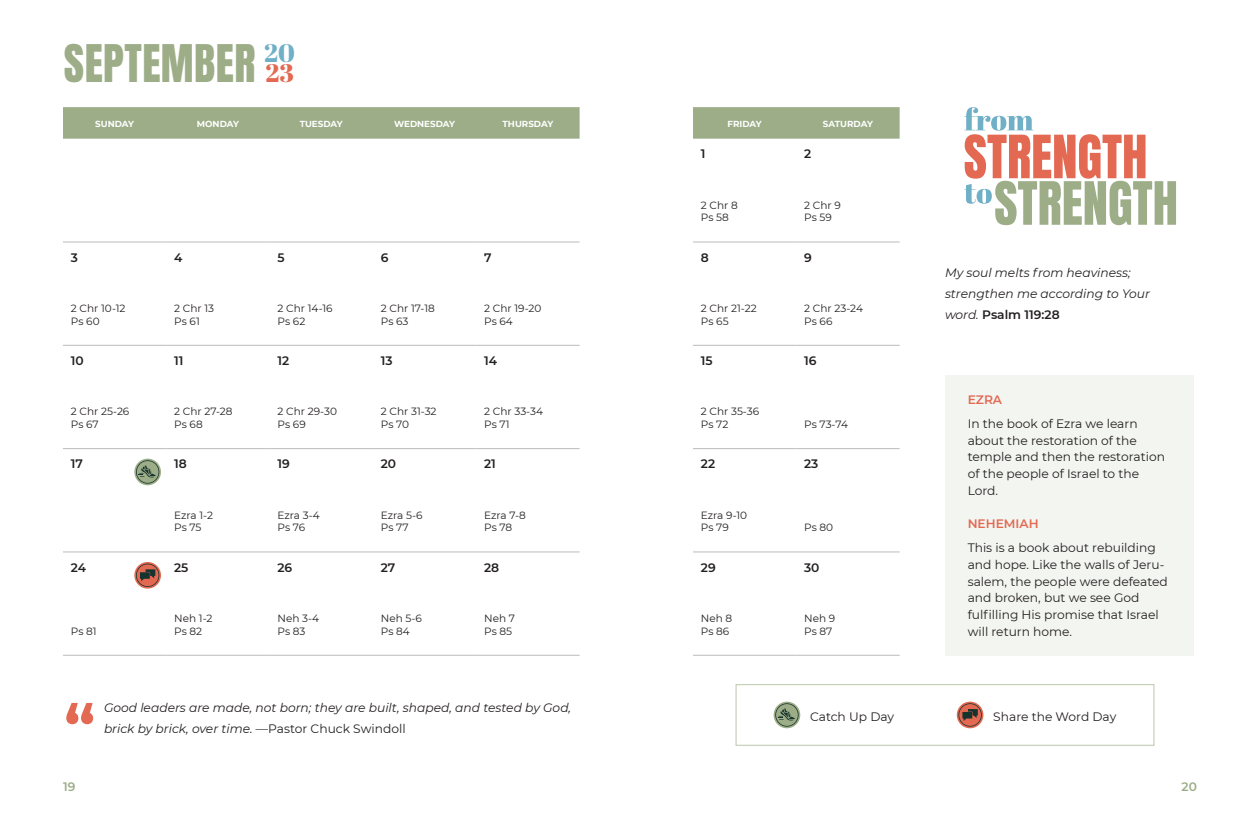
<style>
.page{position:relative;width:1260px;height:819px;background:#fff}
.page>*{position:absolute;margin:0;border:0;box-sizing:border-box;transform-origin:0 0}
.t1{font:700 62.65px "Montserrat";color:#e36952}
.t2{font:44.1px "Anton";letter-spacing:.01em;color:#9cad87}
.t3{font:25.2px "Abril Fatface";color:#70b0c7}
.t4{font:25.2px "Abril Fatface";color:#e36952}
.t5{font:12.25px/16.6px "Montserrat";color:#231f20}
.t6{font:italic 12.25px/21px "Montserrat";color:#231f20}
.t7{font:600 12.25px "Montserrat";color:#231f20}
.t8{font:600 12.25px "Montserrat";color:#e36952}
.t9{font:600 12.25px "Montserrat";color:#9cad87}
.Verses{font:10.5px "Montserrat";color:#231f20}
.t10{font:700 8.75px "Montserrat";color:#fff}
.s1{font-weight:600;font-style:normal}
.s2{font-style:normal}
</style>
<div class="page">
<svg style="left:964px;top:107px;width:212px;height:118px"></svg>
<svg style="left:774px;top:702px;width:26px;height:26px"></svg>
<svg style="left:775px;top:703px;width:24px;height:24px"></svg>
<svg style="left:957px;top:702px;width:26px;height:26px"></svg>
<svg style="left:958px;top:703px;width:24px;height:24px"></svg>
<div style="left:736px;top:684px;width:418px;height:61px;border:1px solid #bbc7ad"></div>
<div style="left:63px;top:107px;width:517px;height:32px;background:#9cad87"></div>
<hr style="left:63px;top:242px;width:103px;height:1px;background:#babbbe">
<hr style="left:166px;top:242px;width:104px;height:1px;background:#babbbe">
<hr style="left:270px;top:242px;width:103px;height:1px;background:#babbbe">
<hr style="left:373px;top:242px;width:103px;height:1px;background:#babbbe">
<hr style="left:476px;top:242px;width:104px;height:1px;background:#babbbe">
<hr style="left:63px;top:345px;width:103px;height:1px;background:#babbbe">
<hr style="left:166px;top:345px;width:104px;height:1px;background:#babbbe">
<hr style="left:270px;top:345px;width:103px;height:1px;background:#babbbe">
<hr style="left:373px;top:345px;width:103px;height:1px;background:#babbbe">
<hr style="left:476px;top:345px;width:104px;height:1px;background:#babbbe">
<hr style="left:63px;top:448px;width:103px;height:1px;background:#babbbe">
<hr style="left:166px;top:448px;width:104px;height:1px;background:#babbbe">
<hr style="left:270px;top:448px;width:103px;height:1px;background:#babbbe">
<hr style="left:373px;top:448px;width:103px;height:1px;background:#babbbe">
<hr style="left:476px;top:448px;width:104px;height:1px;background:#babbbe">
<hr style="left:63px;top:552px;width:103px;height:1px;background:#babbbe">
<hr style="left:166px;top:552px;width:104px;height:1px;background:#babbbe">
<hr style="left:270px;top:552px;width:103px;height:1px;background:#babbbe">
<hr style="left:373px;top:552px;width:103px;height:1px;background:#babbbe">
<hr style="left:476px;top:552px;width:104px;height:1px;background:#babbbe">
<hr style="left:63px;top:655px;width:103px;height:1px;background:#babbbe">
<hr style="left:166px;top:655px;width:104px;height:1px;background:#babbbe">
<hr style="left:270px;top:655px;width:103px;height:1px;background:#babbbe">
<hr style="left:373px;top:655px;width:103px;height:1px;background:#babbbe">
<hr style="left:476px;top:655px;width:104px;height:1px;background:#babbbe">
<div style="left:693px;top:107px;width:207px;height:32px;background:#9cad87"></div>
<hr style="left:693px;top:242px;width:103px;height:1px;background:#babbbe">
<hr style="left:796px;top:242px;width:104px;height:1px;background:#babbbe">
<hr style="left:693px;top:345px;width:103px;height:1px;background:#babbbe">
<hr style="left:796px;top:345px;width:104px;height:1px;background:#babbbe">
<hr style="left:693px;top:448px;width:103px;height:1px;background:#babbbe">
<hr style="left:796px;top:448px;width:104px;height:1px;background:#babbbe">
<hr style="left:693px;top:552px;width:103px;height:1px;background:#babbbe">
<hr style="left:796px;top:552px;width:104px;height:1px;background:#babbbe">
<hr style="left:693px;top:655px;width:103px;height:1px;background:#babbbe">
<hr style="left:796px;top:655px;width:104px;height:1px;background:#babbbe">
<div style="left:945px;top:375px;width:248px;height:281px;background:#f3f5f1"></div>
<svg style="left:134px;top:459px;width:27px;height:26px"></svg>
<svg style="left:136px;top:460px;width:23px;height:24px"></svg>
<svg style="left:134px;top:562px;width:27px;height:27px"></svg>
<svg style="left:136px;top:564px;width:23px;height:23px"></svg>
<p class="t2" style="left:64px;top:41px;width:193px">SEPTEMBER</p>
<p class="t3" style="left:264px;top:35px;width:32px">20</p>
<p class="t4" style="left:265px;top:55px;width:30px">23</p>
<p class="t10" style="left:95px;top:118px;width:40px">SUNDAY</p>
<p class="t10" style="left:197px;top:118px;width:44px">MONDAY</p>
<p class="t10" style="left:300px;top:118px;width:45px">TUESDAY</p>
<p class="t10" style="left:394px;top:118px;width:63px">WEDNESDAY</p>
<p class="t10" style="left:503px;top:118px;width:52px">THURSDAY</p>
<p class="t10" style="left:728px;top:118px;width:36px">FRIDAY</p>
<p class="t10" style="left:823px;top:118px;width:51px">SATURDAY</p>
<p class="t7" style="left:701px;top:145px;width:6px">1</p>
<p class="t7" style="left:804px;top:145px;width:9px">2</p>
<p class="Verses" style="left:701px;top:198px;width:39px">2 Chr 8</p>
<p class="Verses" style="left:701px;top:210px;width:30px">Ps 58</p>
<p class="Verses" style="left:804px;top:198px;width:38px">2 Chr 9</p>
<p class="Verses" style="left:804px;top:210px;width:29px">Ps 59</p>
<p class="t7" style="left:71px;top:249px;width:9px">3</p>
<p class="t7" style="left:174px;top:249px;width:10px">4</p>
<p class="t7" style="left:278px;top:249px;width:9px">5</p>
<p class="t7" style="left:381px;top:249px;width:9px">6</p>
<p class="t7" style="left:484px;top:249px;width:9px">7</p>
<p class="t7" style="left:701px;top:249px;width:9px">8</p>
<p class="t7" style="left:804px;top:249px;width:9px">9</p>
<p class="Verses" style="left:71px;top:301px;width:56px">2 Chr 10-12</p>
<p class="Verses" style="left:71px;top:314px;width:30px">Ps 60</p>
<p class="Verses" style="left:174px;top:301px;width:42px">2 Chr 13</p>
<p class="Verses" style="left:174px;top:314px;width:27px">Ps 61</p>
<p class="Verses" style="left:278px;top:301px;width:57px">2 Chr 14-16</p>
<p class="Verses" style="left:278px;top:314px;width:29px">Ps 62</p>
<p class="Verses" style="left:381px;top:301px;width:56px">2 Chr 17-18</p>
<p class="Verses" style="left:381px;top:314px;width:29px">Ps 63</p>
<p class="Verses" style="left:484px;top:301px;width:59px">2 Chr 19-20</p>
<p class="Verses" style="left:484px;top:314px;width:30px">Ps 64</p>
<p class="Verses" style="left:701px;top:301px;width:57px">2 Chr 21-22</p>
<p class="Verses" style="left:701px;top:314px;width:29px">Ps 65</p>
<p class="Verses" style="left:804px;top:301px;width:60px">2 Chr 23-24</p>
<p class="Verses" style="left:804px;top:314px;width:30px">Ps 66</p>
<p class="t6" style="left:945px;top:261px;width:207px">My soul melts from heaviness; strengthen me according to Your word. <span class="s1">Psalm 119:28</span></p>
<p class="t7" style="left:71px;top:352px;width:14px">10</p>
<p class="t7" style="left:174px;top:352px;width:11px">11</p>
<p class="t7" style="left:278px;top:352px;width:13px">12</p>
<p class="t7" style="left:381px;top:352px;width:13px">13</p>
<p class="t7" style="left:484px;top:352px;width:14px">14</p>
<p class="t7" style="left:701px;top:352px;width:13px">15</p>
<p class="t7" style="left:804px;top:352px;width:14px">16</p>
<p class="Verses" style="left:71px;top:405px;width:60px">2 Chr 25-26</p>
<p class="Verses" style="left:71px;top:417px;width:29px">Ps 67</p>
<p class="Verses" style="left:174px;top:405px;width:60px">2 Chr 27-28</p>
<p class="Verses" style="left:174px;top:417px;width:30px">Ps 68</p>
<p class="Verses" style="left:278px;top:405px;width:61px">2 Chr 29-30</p>
<p class="Verses" style="left:278px;top:417px;width:30px">Ps 69</p>
<p class="Verses" style="left:381px;top:405px;width:57px">2 Chr 31-32</p>
<p class="Verses" style="left:381px;top:417px;width:30px">Ps 70</p>
<p class="Verses" style="left:484px;top:405px;width:60px">2 Chr 33-34</p>
<p class="Verses" style="left:484px;top:417px;width:27px">Ps 71</p>
<p class="t7" style="left:71px;top:455px;width:14px">17</p>
<p class="t7" style="left:174px;top:455px;width:14px">18</p>
<p class="t7" style="left:278px;top:455px;width:14px">19</p>
<p class="t7" style="left:381px;top:455px;width:17px">20</p>
<p class="t7" style="left:484px;top:455px;width:13px">21</p>
<p class="Verses" style="left:174px;top:508px;width:40px">Ezra 1-2</p>
<p class="Verses" style="left:174px;top:520px;width:29px">Ps 75</p>
<p class="Verses" style="left:278px;top:508px;width:44px">Ezra 3-4</p>
<p class="Verses" style="left:278px;top:520px;width:29px">Ps 76</p>
<p class="Verses" style="left:381px;top:508px;width:43px">Ezra 5-6</p>
<p class="Verses" style="left:381px;top:520px;width:29px">Ps 77</p>
<p class="Verses" style="left:484px;top:508px;width:43px">Ezra 7-8</p>
<p class="Verses" style="left:484px;top:520px;width:30px">Ps 78</p>
<p class="t7" style="left:71px;top:559px;width:17px">24</p>
<p class="t7" style="left:174px;top:559px;width:16px">25</p>
<p class="t7" style="left:278px;top:559px;width:16px">26</p>
<p class="t7" style="left:381px;top:559px;width:16px">27</p>
<p class="t7" style="left:484px;top:559px;width:17px">28</p>
<p class="Verses" style="left:71px;top:624px;width:27px">Ps 81</p>
<p class="Verses" style="left:174px;top:611px;width:40px">Neh 1-2</p>
<p class="Verses" style="left:174px;top:624px;width:30px">Ps 82</p>
<p class="Verses" style="left:278px;top:611px;width:43px">Neh 3-4</p>
<p class="Verses" style="left:278px;top:624px;width:30px">Ps 83</p>
<p class="Verses" style="left:381px;top:611px;width:43px">Neh 5-6</p>
<p class="Verses" style="left:381px;top:624px;width:31px">Ps 84</p>
<p class="Verses" style="left:484px;top:611px;width:32px">Neh 7</p>
<p class="Verses" style="left:484px;top:624px;width:30px">Ps 85</p>
<p class="Verses" style="left:701px;top:405px;width:60px">2 Chr 35-36</p>
<p class="Verses" style="left:701px;top:417px;width:29px">Ps 72</p>
<p class="t7" style="left:701px;top:455px;width:16px">22</p>
<p class="Verses" style="left:701px;top:508px;width:48px">Ezra 9-10</p>
<p class="Verses" style="left:701px;top:520px;width:30px">Ps 79</p>
<p class="t7" style="left:701px;top:559px;width:16px">29</p>
<p class="Verses" style="left:701px;top:611px;width:33px">Neh 8</p>
<p class="Verses" style="left:701px;top:624px;width:30px">Ps 86</p>
<p class="Verses" style="left:804px;top:417px;width:45px">Ps 73-74</p>
<p class="t7" style="left:804px;top:455px;width:16px">23</p>
<p class="Verses" style="left:804px;top:520px;width:31px">Ps 80</p>
<p class="t7" style="left:804px;top:559px;width:17px">30</p>
<p class="Verses" style="left:804px;top:611px;width:33px">Neh 9</p>
<p class="Verses" style="left:804px;top:624px;width:30px">Ps 87</p>
<p class="t8" style="left:968px;top:391px;width:36px">EZRA</p>
<p class="t5" style="left:968px;top:415px;width:199px">In the book of Ezra we learn about the restoration of the temple and then the restoration of the people of Israel to the<br>Lord.</p>
<p class="t8" style="left:968px;top:515px;width:72px">NEHEMIAH</p>
<p class="t5" style="left:968px;top:539px;width:202px">This is a book about rebuilding and hope. Like the walls of Jeru&shy;salem, the people were defeated and broken, but we see God fulfilling His promise that Israel will return home.</p>
<p class="t1" style="left:64px;top:682px;width:33px">“</p>
<p class="t6" style="left:104px;top:697px;width:469px">Good leaders are made, not born; they are built, shaped, and tested by God, brick by brick, over time. <span class="s2">—Pastor Chuck Swindoll</span></p>
<p class="t5" style="left:810px;top:708px;width:86px">Catch Up Day</p>
<p class="t5" style="left:993px;top:708px;width:125px">Share the Word Day</p>
<p class="t9" style="left:63px;top:778px;width:14px">19</p>
<p class="t9" style="left:1182px;top:778px;width:17px">20</p>
</div>
